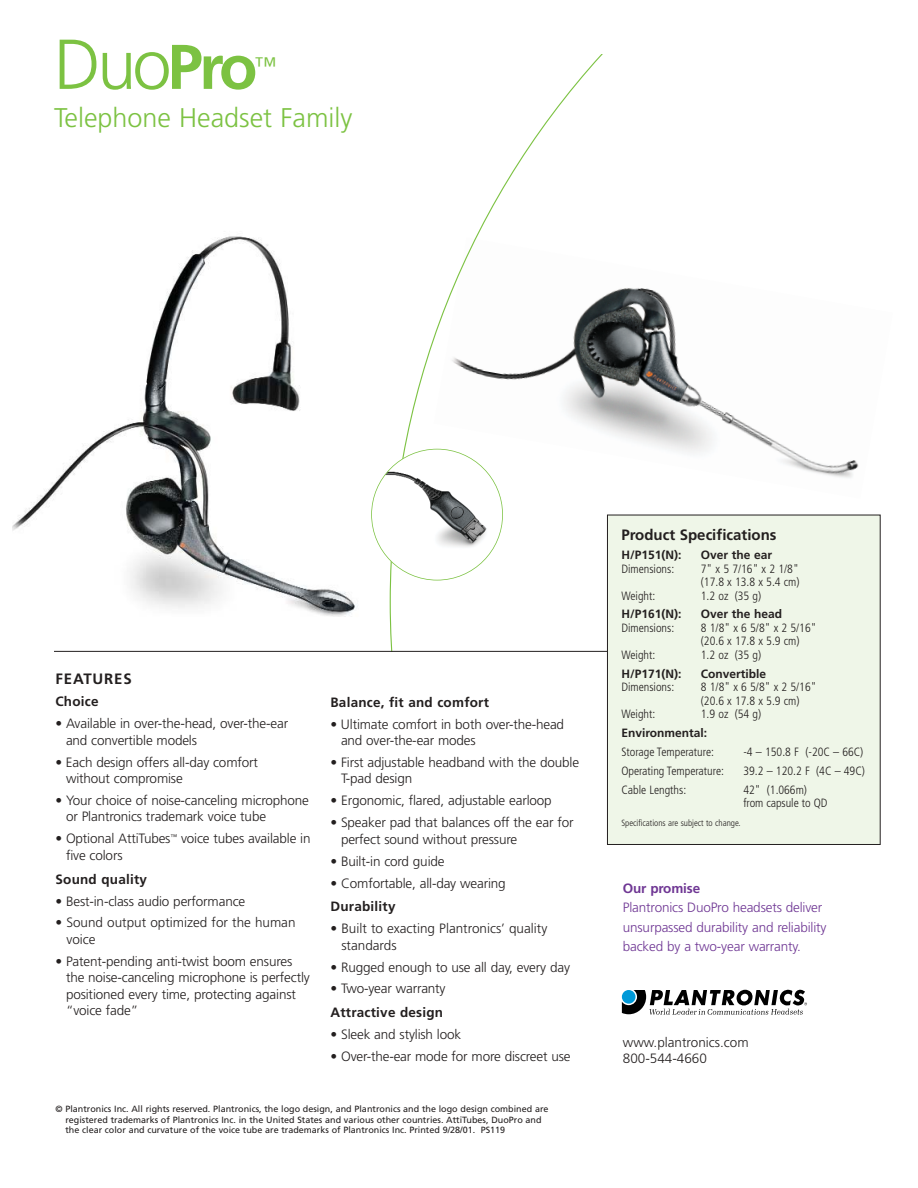
<style>
.page{position:relative;width:918px;height:1188px;background:#fff}
.page>*{position:absolute;margin:0;border:0;box-sizing:border-box;transform-origin:0 0}
.t1{font:300 70.5px "Frutiger";color:#7cc242}
.t2{font:300 27px "Frutiger";color:#7cc242}
.t3{font:300 22.5px "Frutiger";color:#7cc242}
.t4{font:700 15px "Frutiger";color:#231f1f}
.t5{font:700 15px "Frutiger";letter-spacing:.055em;color:#231f1f}
.t6{font:300 13.5px/16.5px "Frutiger";letter-spacing:-.01em;color:#231f1f}
.t7{font:300 13.5px/19.5px "Frutiger";letter-spacing:-.01em;color:#6f3794}
.t8{font:700 13.5px "Frutiger";letter-spacing:.015em;color:#231f1f}
.t9{font:700 13.5px "Frutiger";letter-spacing:-.01em;color:#6f3794}
.t10{font:300 condensed 12px/13.5px "Frutiger";color:#231f1f}
.t11{font:700 12px "Frutiger";color:#231f1f}
.t12{font:9px/10.8px "Frutiger";color:#231f1f}
.t13{font:300 condensed 9px "Frutiger";color:#231f1f}
.s1{font-weight:700;font-size:63px}
</style>
<div class="page">
<img style="left:12px;top:236px;width:378px;height:415px">
<svg style="left:390px;top:54px;width:474px;height:597px"></svg>
<hr style="left:54px;top:651px;width:810px;height:1px;background:#231f1f">
<svg style="left:622px;top:990px;width:185px;height:25px"></svg>
<img style="left:372px;top:449px;width:131px;height:123px">
<div style="left:607px;top:515px;width:273px;height:329px;background:#eff6e8"></div>
<div style="left:607px;top:515px;width:274px;height:330px;border:1px solid #231f1f"></div>
<h1 class="t1" style="left:54px;top:36px;width:205px">Duo<span class="s1">Pro</span></h1>
<h3 class="t3" style="left:254px;top:56px;width:24px">™</h3>
<h2 class="t2" style="left:54px;top:106px;width:300px">Telephone Headset Family</h2>
<p class="t5" style="left:56px;top:673px;width:78px">FEATURES</p>
<p class="t8" style="left:56px;top:696px;width:45px">Choice</p>
<p class="t6" style="left:66px;top:716px;width:224px;text-indent:-11px">• Available in over-the-head, over-the-ear and convertible models</p>
<p class="t6" style="left:66px;top:755px;width:193px;text-indent:-11px">• Each design offers all-day comfort without compromise</p>
<p class="t6" style="left:66px;top:793px;width:245px;text-indent:-11px">• Your choice of noise-canceling microphone or Plantronics trademark voice tube</p>
<p class="t6" style="left:66px;top:831px;width:246px;text-indent:-11px">• Optional AttiTubes<sup>™</sup> voice tubes available in five colors</p>
<p class="t8" style="left:56px;top:874px;width:93px">Sound quality</p>
<p class="t6" style="left:56px;top:894px;width:191px">• Best-in-class audio performance</p>
<p class="t6" style="left:66px;top:916px;width:231px;text-indent:-11px">• Sound output optimized for the human voice</p>
<p class="t6" style="left:66px;top:954px;width:245px;text-indent:-11px">• Patent-pending anti-twist boom ensures the noise-canceling microphone is perfectly positioned every time, protecting against “voice fade”</p>
<p class="t8" style="left:331px;top:697px;width:160px">Balance, fit and comfort</p>
<p class="t6" style="left:341px;top:717px;width:225px;text-indent:-11px">• Ultimate comfort in both over-the-head and over-the-ear modes</p>
<p class="t6" style="left:341px;top:755px;width:240px;text-indent:-11px">• First adjustable headband with the double<br>T-pad design</p>
<p class="t6" style="left:331px;top:793px;width:223px">• Ergonomic, flared, adjustable earloop</p>
<p class="t6" style="left:341px;top:815px;width:234px;text-indent:-11px">• Speaker pad that balances off the ear for perfect sound without pressure</p>
<p class="t6" style="left:331px;top:854px;width:116px">• Built-in cord guide</p>
<p class="t6" style="left:331px;top:876px;width:177px">• Comfortable, all-day wearing</p>
<p class="t8" style="left:331px;top:901px;width:67px">Durability</p>
<p class="t6" style="left:341px;top:921px;width:208px;text-indent:-11px">• Built to exacting Plantronics’ quality standards</p>
<p class="t6" style="left:331px;top:960px;width:241px">• Rugged enough to use all day, every day</p>
<p class="t6" style="left:331px;top:982px;width:117px">• Two-year warranty</p>
<p class="t8" style="left:331px;top:1007px;width:114px">Attractive design</p>
<p class="t6" style="left:331px;top:1027px;width:132px">• Sleek and stylish look</p>
<p class="t6" style="left:331px;top:1049px;width:242px">• Over-the-ear mode for more discreet use</p>
<p class="t12" style="left:65px;top:1104px;width:485px;text-indent:-10px">© Plantronics Inc. All rights reserved. Plantronics, the logo design, and Plantronics and the logo design combined are registered trademarks of Plantronics Inc. in the United States and various other countries. AttiTubes, DuoPro and the clear color and curvature of the voice tube are trademarks of Plantronics Inc. Printed 9/28/01. PS119</p>
<p class="t4" style="left:621px;top:529px;width:157px">Product Specifications</p>
<p class="t11" style="left:621px;top:550px;width:62px">H/P151(N):</p>
<p class="t11" style="left:701px;top:550px;width:73px">Over the ear</p>
<p class="t10" style="left:621px;top:563px;width:54px">Dimensions:</p>
<p class="t10" style="left:701px;top:563px;width:100px">7" x 5 7/16" x 2 1/8" (17.8 x 13.8 x 5.4 cm)</p>
<p class="t10" style="left:621px;top:590px;width:36px">Weight:</p>
<p class="t10" style="left:701px;top:590px;width:62px">1.2 oz (35 g)</p>
<p class="t11" style="left:621px;top:609px;width:62px">H/P161(N):</p>
<p class="t11" style="left:701px;top:609px;width:83px">Over the head</p>
<p class="t10" style="left:621px;top:622px;width:54px">Dimensions:</p>
<p class="t10" style="left:701px;top:622px;width:117px">8 1/8" x 6 5/8" x 2 5/16" (20.6 x 17.8 x 5.9 cm)</p>
<p class="t10" style="left:621px;top:649px;width:36px">Weight:</p>
<p class="t10" style="left:701px;top:649px;width:62px">1.2 oz (35 g)</p>
<p class="t11" style="left:621px;top:669px;width:62px">H/P171(N):</p>
<p class="t11" style="left:701px;top:669px;width:67px">Convertible</p>
<p class="t10" style="left:621px;top:681px;width:54px">Dimensions:</p>
<p class="t10" style="left:701px;top:681px;width:117px">8 1/8" x 6 5/8" x 2 5/16" (20.6 x 17.8 x 5.9 cm)</p>
<p class="t10" style="left:621px;top:708px;width:36px">Weight:</p>
<p class="t10" style="left:701px;top:708px;width:62px">1.9 oz (54 g)</p>
<p class="t11" style="left:621px;top:728px;width:87px">Environmental:</p>
<p class="t10" style="left:621px;top:746px;width:94px">Storage Temperature:</p>
<p class="t10" style="left:743px;top:746px;width:121px">-4 – 150.8 F (-20C – 66C)</p>
<p class="t10" style="left:621px;top:765px;width:104px">Operating Temperature:</p>
<p class="t10" style="left:743px;top:765px;width:123px">39.2 – 120.2 F (4C – 49C)</p>
<p class="t10" style="left:621px;top:784px;width:66px">Cable Lengths:</p>
<p class="t10" style="left:743px;top:784px;width:86px">42" (1.066m) from capsule to QD</p>
<p class="t13" style="left:621px;top:820px;width:121px">Specifications are subject to change.</p>
<p class="t9" style="left:623px;top:883px;width:79px">Our promise</p>
<p class="t7" style="left:623px;top:899px;width:205px">Plantronics DuoPro headsets deliver unsurpassed durability and reliability backed by a two-year warranty.</p>
<p class="t6" style="left:623px;top:1035px;width:127px">www.plantronics.com<br>800-544-4660</p>
</div>
